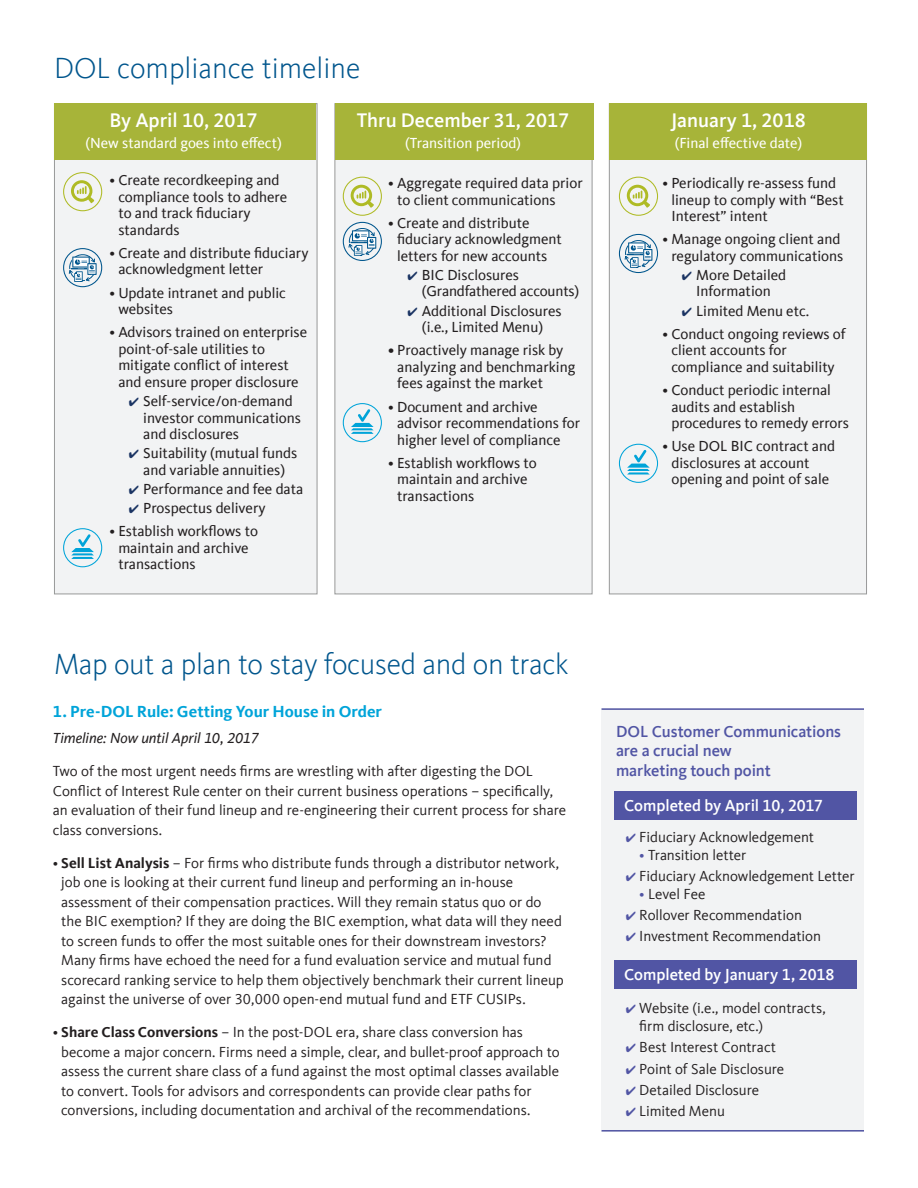
<style>
.page{position:relative;width:918px;height:1188px;background:#fff}
.page>*{position:absolute;margin:0;border:0;box-sizing:border-box;transform-origin:0 0}
.t1{font:300 30px "Kievit Offc";letter-spacing:-.01em;color:#00568d}
.Body{font:500 20.25px "Kievit Offc";color:#fff}
.t2{font:500 16.5px/19.5px "Kievit Offc";letter-spacing:-.005em;color:#5155a4}
.t3{font:500 16.5px "Kievit Offc";letter-spacing:-.005em;color:#fff}
.t4{font:700 16.5px "Kievit Offc";color:#00a4d9}
.t5{font:15px/19.5px "Kievit Offc";letter-spacing:-.005em;color:#231f20}
.Body-2{font:15px/16.5px "Kievit Offc";color:#231f20}
.Body-3{font:15px "Kievit Offc";color:#fff}
.t6{font:italic 15px "Kievit Offc";letter-spacing:-.005em;color:#231f20}
.s1{color:#1b3463}
.s2{font-weight:500}
.s3{font-weight:700}
.s4{color:#5155a4}
</style>
<div class="page">
<div style="left:54px;top:103px;width:264px;height:491px;background:#f2f3f4;border:1px solid #989999"></div>
<div style="left:334px;top:103px;width:259px;height:491px;background:#f2f3f4;border:1px solid #989999"></div>
<div style="left:609px;top:103px;width:258px;height:491px;background:#f2f3f4;border:1px solid #989999"></div>
<div style="left:54px;top:103px;width:262px;height:56px;background:#a7b439"></div>
<div style="left:335px;top:103px;width:258px;height:56px;background:#a7b439"></div>
<div style="left:609px;top:103px;width:258px;height:56px;background:#a7b439"></div>
<div style="left:63px;top:172px;width:39px;height:39px;border:1px solid #afbb25;border-radius:50%"></div>
<svg style="left:71px;top:180px;width:23px;height:23px"></svg>
<div style="left:343px;top:177px;width:39px;height:39px;border:1px solid #afbb25;border-radius:50%"></div>
<svg style="left:351px;top:185px;width:23px;height:23px"></svg>
<div style="left:619px;top:177px;width:39px;height:39px;border:1px solid #afbb25;border-radius:50%"></div>
<svg style="left:627px;top:185px;width:23px;height:23px"></svg>
<div style="left:63px;top:248px;width:39px;height:39px;border:1px solid #00568d;border-radius:50%"></div>
<svg style="left:69px;top:253px;width:28px;height:29px"></svg>
<div style="left:343px;top:222px;width:39px;height:39px;border:1px solid #00568d;border-radius:50%"></div>
<svg style="left:348px;top:227px;width:28px;height:29px"></svg>
<div style="left:619px;top:234px;width:39px;height:39px;border:1px solid #00568d;border-radius:50%"></div>
<svg style="left:624px;top:239px;width:28px;height:29px"></svg>
<div style="left:63px;top:528px;width:39px;height:39px;border:1px solid #00a4d9;border-radius:50%"></div>
<svg style="left:71px;top:534px;width:23px;height:25px"></svg>
<div style="left:343px;top:403px;width:39px;height:39px;border:1px solid #00a4d9;border-radius:50%"></div>
<svg style="left:351px;top:409px;width:23px;height:25px"></svg>
<div style="left:619px;top:444px;width:39px;height:39px;border:1px solid #00a4d9;border-radius:50%"></div>
<svg style="left:627px;top:450px;width:23px;height:25px"></svg>
<div style="left:602px;top:708px;width:262px;height:424px;background:#f2f3f4"></div>
<div style="left:614px;top:791px;width:242px;height:28px;background:#5155a4"></div>
<div style="left:614px;top:960px;width:242px;height:28px;background:#5155a4"></div>
<hr style="left:602px;top:708px;width:262px;height:2px;background:#5155a4">
<hr style="left:602px;top:1130px;width:262px;height:2px;background:#5155a4">
<p class="t1" style="left:54px;top:52px;width:308px">DOL compliance timeline</p>
<p class="Body" style="left:109px;top:109px;width:150px">By April 10, 2017</p>
<p class="Body-3" style="left:85px;top:135px;width:198px">(New standard goes into effect)</p>
<p class="Body-2" style="left:118px;top:172px;width:170px;text-indent:-9px">• Create recordkeeping and compliance tools to adhere to and track fiduciary standards</p>
<p class="Body-2" style="left:118px;top:245px;width:192px;text-indent:-9px">• Create and distribute fiduciary acknowledgment letter</p>
<p class="Body-2" style="left:118px;top:285px;width:169px;text-indent:-9px">• Update intranet and public websites</p>
<p class="Body-2" style="left:118px;top:324px;width:190px;text-indent:-9px">• Advisors trained on enterprise point-of-sale utilities to mitigate conflict of interest and ensure proper disclosure</p>
<p class="Body-2" style="left:143px;top:393px;width:159px;text-indent:-14px"><span class="s1">✔</span> Self-service/on-demand investor communications and disclosures</p>
<p class="Body-2" style="left:129px;top:445px;width:170px;text-align:center"><span class="s1">✔</span> Suitability (mutual funds and variable annuities)</p>
<p class="Body-2" style="left:129px;top:481px;width:176px"><span class="s1">✔</span> Performance and fee data</p>
<p class="Body-2" style="left:129px;top:500px;width:138px"><span class="s1">✔</span> Prospectus delivery</p>
<p class="Body-2" style="left:118px;top:523px;width:141px;text-indent:-9px">• Establish workflows to maintain and archive transactions</p>
<p class="Body" style="left:357px;top:109px;width:214px">Thru December 31, 2017</p>
<p class="Body-3" style="left:405px;top:135px;width:118px">(Transition period)</p>
<p class="Body-2" style="left:397px;top:175px;width:187px;text-indent:-9px">• Aggregate required data prior to client communications</p>
<p class="Body-2" style="left:397px;top:215px;width:166px;text-indent:-9px">• Create and distribute fiduciary acknowledgment letters for new accounts</p>
<p class="Body-2" style="left:422px;top:267px;width:159px;text-indent:-14px"><span class="s1">✔</span> BIC Disclosures (Grandfathered accounts)</p>
<p class="Body-2" style="left:408px;top:303px;width:156px;text-align:center"><span class="s1">✔</span> Additional Disclosures (i.e., Limited Menu)</p>
<p class="Body-2" style="left:397px;top:342px;width:180px;text-indent:-9px"><span class="s2">•</span> Proactively manage risk by analyzing and benchmarking fees against the market</p>
<p class="Body-2" style="left:397px;top:399px;width:185px;text-indent:-9px">• Document and archive advisor recommendations for higher level of compliance</p>
<p class="Body-2" style="left:397px;top:455px;width:141px;text-indent:-9px">• Establish workflows to maintain and archive transactions</p>
<p class="t1" style="left:54px;top:647px;width:516px">Map out a plan to stay focused and on track</p>
<p class="t4" style="left:53px;top:702px;width:331px">1. Pre-DOL Rule: Getting Your House in Order</p>
<p class="t6" style="left:53px;top:730px;width:207px">Timeline: Now until April 10, 2017</p>
<p class="t5" style="left:53px;top:762px;width:515px">Two of the most urgent needs firms are wrestling with after digesting the DOL Conflict of Interest Rule center on their current business operations – specifically, an evaluation of their fund lineup and re-engineering their current process for share class conversions.</p>
<p class="t5" style="left:61px;top:853px;width:504px;text-indent:-8px">• <span class="s3">Sell List Analysis</span> – For firms who distribute funds through a distributor network, job one is looking at their current fund lineup and performing an in-house assessment of their compensation practices. Will they remain status quo or do the BIC exemption? If they are doing the BIC exemption, what data will they need to screen funds to offer the most suitable ones for their downstream investors?<br>Many firms have echoed the need for a fund evaluation service and mutual fund scorecard ranking service to help them objectively benchmark their current lineup against the universe of over 30,000 open-end mutual fund and ETF CUSIPs.</p>
<p class="t5" style="left:61px;top:1023px;width:500px;text-indent:-8px">• <span class="s3">Share Class Conversions</span> – In the post-DOL era, share class conversion has become a major concern. Firms need a simple, clear, and bullet-proof approach to assess the current share class of a fund against the most optimal classes available to convert. Tools for advisors and correspondents can provide clear paths for conversions, including documentation and archival of the recommendations.</p>
<p class="Body" style="left:671px;top:109px;width:136px">January 1, 2018</p>
<p class="Body-3" style="left:675px;top:135px;width:129px">(Final effective date)</p>
<p class="Body-2" style="left:671px;top:175px;width:174px;text-indent:-9px">• Periodically re-assess fund lineup to comply with “Best<br>Interest” intent</p>
<p class="Body-2" style="left:662px;top:231px;width:182px;text-align:center">• Manage ongoing client and regulatory communications</p>
<p class="Body-2" style="left:682px;top:267px;width:106px;text-align:center"><span class="s1">✔</span> More Detailed<br>Information</p>
<p class="Body-2" style="left:682px;top:303px;width:129px"><span class="s1">✔</span> Limited Menu etc.</p>
<p class="Body-2" style="left:671px;top:326px;width:176px;text-indent:-9px">• Conduct ongoing reviews of client accounts for compliance and suitability</p>
<p class="Body-2" style="left:671px;top:382px;width:179px;text-indent:-9px">• Conduct periodic internal audits and establish procedures to remedy errors</p>
<p class="Body-2" style="left:671px;top:438px;width:165px;text-indent:-9px">• Use DOL BIC contract and disclosures at account opening and point of sale</p>
<p class="t2" style="left:616px;top:722px;width:227px">DOL Customer Communications are a crucial new<br>marketing touch point</p>
<p class="t3" style="left:624px;top:796px;width:201px">Completed by April 10, 2017</p>
<p class="t5" style="left:626px;top:827px;width:190px"><span class="s4">✔</span> Fiduciary Acknowledgement</p>
<p class="t5" style="left:639px;top:845px;width:109px"><span class="s4">•</span> Transition letter</p>
<p class="t5" style="left:626px;top:866px;width:230px"><span class="s4">✔</span> Fiduciary Acknowledgement Letter</p>
<p class="t5" style="left:639px;top:884px;width:68px"><span class="s4">•</span> Level Fee</p>
<p class="t5" style="left:626px;top:906px;width:178px"><span class="s4">✔</span> Rollover Recommendation</p>
<p class="t5" style="left:626px;top:927px;width:197px"><span class="s4">✔</span> Investment Recommendation</p>
<p class="t3" style="left:624px;top:965px;width:212px">Completed by January 1, 2018</p>
<p class="t5" style="left:639px;top:999px;width:188px;line-height:18px;text-indent:-13px"><span class="s4">✔</span> Website (i.e., model contracts, firm disclosure, etc.)</p>
<p class="t5" style="left:626px;top:1038px;width:152px"><span class="s4">✔</span> Best Interest Contract</p>
<p class="t5" style="left:626px;top:1059px;width:160px"><span class="s4">✔</span> Point of Sale Disclosure</p>
<p class="t5" style="left:626px;top:1080px;width:135px"><span class="s4">✔</span> Detailed Disclosure</p>
<p class="t5" style="left:626px;top:1102px;width:101px"><span class="s4">✔</span> Limited Menu</p>
</div>
